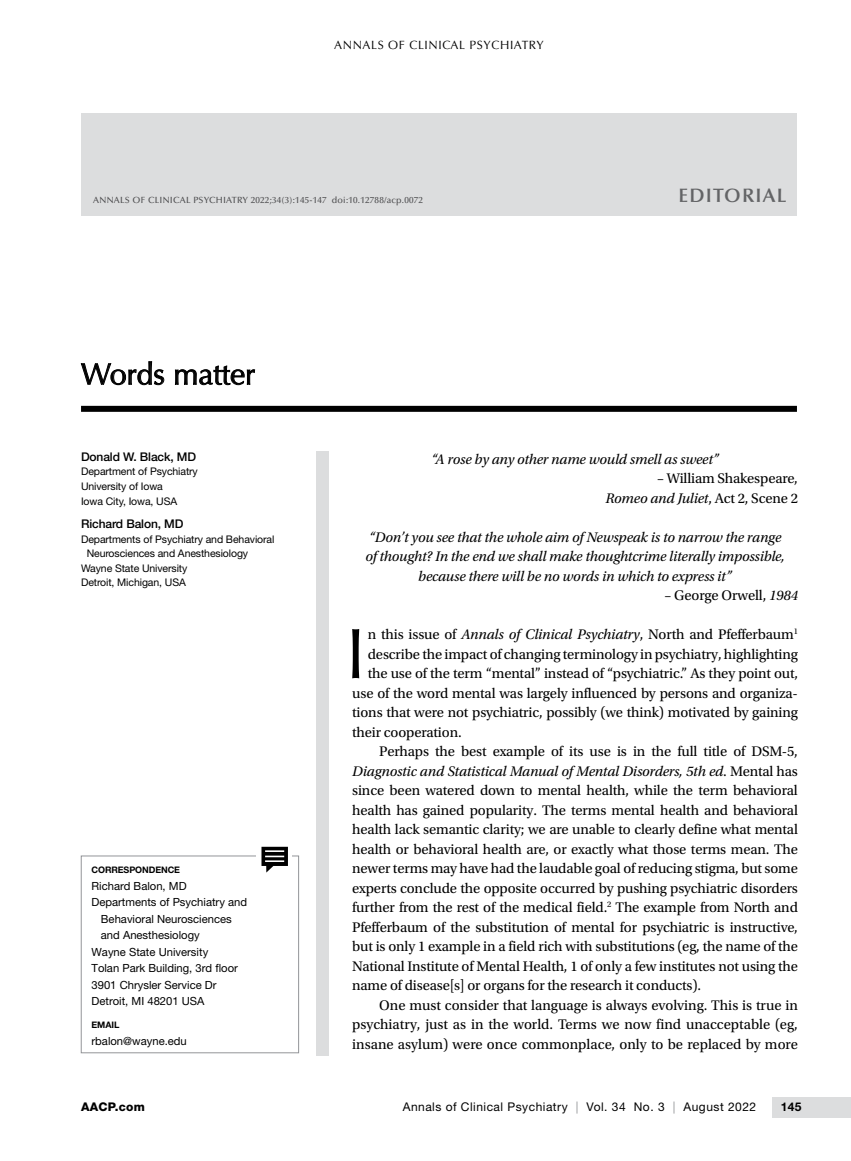
<style>
.page{position:relative;width:851px;height:1161px;background:#fff}
.page>*{position:absolute;margin:0;border:0;box-sizing:border-box;transform-origin:0 0}
.body_drop_cap{font:71.55px "Optima LT Std";color:#000}
.t1{font:30px "Optima LT Std";color:#000}
.t2{font:600 19.5px "Optima LT Std";letter-spacing:.06em;color:#636466}
.body_indent{font:14.7px/19.5px "Utopia Std";letter-spacing:-.01em;color:#000;text-align:justify}
.body_drop_cap-2{font:14.7px "Utopia Std";letter-spacing:-.01em;color:#000}
.body{font:italic 14.7px/19.5px "Utopia Std";letter-spacing:-.01em;color:#000;text-align:center}
.body-2{font:14.7px "Utopia Std";letter-spacing:-.01em;color:#000}
.t3{font:12px "Helvetica Neue LT Std";letter-spacing:.04em;color:#000}
.bbody_byline{font:500 12px "Helvetica Neue LT Std";letter-spacing:-.01em;color:#000}
.t4{font:12px "Optima LT Std";letter-spacing:.05em;color:#000}
.t5{font:800 12px "Helvetica Neue LT Std";letter-spacing:.02em;color:#000}
.t6{font:700 12px "Helvetica Neue LT Std";color:#000}
.body_corres{font:11.25px "Helvetica Neue LT Std";color:#000}
.body_af{font:10.5px/14.7px "Helvetica Neue LT Std";letter-spacing:-.01em;color:#000}
.t7{font:500 9px "Optima LT Std";letter-spacing:.025em;color:#4d4d4f}
.bbody_corres_hed{font:700 9px "Helvetica Neue LT Std";letter-spacing:-.01em;color:#000}
.s1{font-style:normal}
.s2{font-style:italic}
.s3{color:#939598}
</style>
<div class="page">
<div style="left:81px;top:113px;width:715px;height:103px;background:#dcddde"></div>
<div style="left:772px;top:1097px;width:78px;height:21px;background:#dcddde"></div>
<div style="left:81px;top:406px;width:715px;height:6px;background:#000"></div>
<svg style="left:81px;top:361px;width:83px;height:24px"></svg>
<svg style="left:175px;top:366px;width:80px;height:19px"></svg>
<div style="left:316px;top:451px;width:12px;height:602px;background:#dcddde"></div>
<div style="left:81px;top:856px;width:218px;height:197px;border:1px solid #939598"></div>
<div style="left:256px;top:853px;width:36px;height:6px;background:#fff"></div>
<svg style="left:261px;top:847px;width:27px;height:26px"></svg>
<p class="t4" style="left:334px;top:38px;width:211px">ANNALS OF CLINICAL PSYCHIATRY</p>
<p class="t7" style="left:93px;top:195px;width:331px">ANNALS OF CLINICAL PSYCHIATRY 2022;34(3):145-147 doi:10.12788/acp.0072</p>
<h3 class="t2" style="left:678px;top:184px;width:109px">EDITORIAL</h3>
<p class="t1" style="left:81px;top:357px;width:175px">Words matter</p>
<p class="bbody_byline" style="left:81px;top:449px;width:116px">Donald W. Black, MD</p>
<p class="body_af" style="left:81px;top:464px;width:118px">Department of Psychiatry<br>University of Iowa<br>Iowa City, Iowa, USA</p>
<p class="bbody_byline" style="left:81px;top:517px;width:104px">Richard Balon, MD</p>
<p class="body_af" style="left:81px;top:531px;width:195px">Departments of Psychiatry and Behavioral</p>
<p class="body_af" style="left:87px;top:546px;width:163px">Neurosciences and Anesthesiology</p>
<p class="body_af" style="left:81px;top:561px;width:108px">Wayne State University</p>
<p class="body_af" style="left:81px;top:575px;width:106px">Detroit, Michigan, USA</p>
<p class="bbody_corres_hed" style="left:92px;top:864px;width:90px">CORRESPONDENCE</p>
<p class="body_corres" style="left:92px;top:879px;width:97px">Richard Balon, MD</p>
<p class="body_corres" style="left:92px;top:895px;width:157px">Departments of Psychiatry and</p>
<p class="body_corres" style="left:101px;top:912px;width:132px">Behavioral Neurosciences</p>
<p class="body_corres" style="left:101px;top:928px;width:100px">and Anesthesiology</p>
<p class="body_corres" style="left:92px;top:945px;width:118px">Wayne State University</p>
<p class="body_corres" style="left:92px;top:961px;width:148px">Tolan Park Building, 3rd floor</p>
<p class="body_corres" style="left:92px;top:978px;width:127px">3901 Chrysler Service Dr</p>
<p class="body_corres" style="left:92px;top:994px;width:114px">Detroit, MI 48201 USA</p>
<p class="bbody_corres_hed" style="left:92px;top:1020px;width:29px">EMAIL</p>
<p class="body_corres" style="left:92px;top:1034px;width:97px">rbalon@wayne.edu</p>
<p class="body" style="left:431px;top:449px;width:289px">“A rose by any other name would smell as sweet”</p>
<p class="body-2" style="left:657px;top:470px;width:142px">– William Shakespeare,</p>
<p class="body" style="left:605px;top:488px;width:194px">Romeo and Juliet<span class="s1">, Act 2, Scene 2</span></p>
<p class="body" style="left:365px;top:527px;width:421px">“Don’t you see that the whole aim of Newspeak is to narrow the range of thought? In the end we shall make thoughtcrime literally impossible, because there will be no words in which to express it”</p>
<p class="body-2" style="left:664px;top:587px;width:135px">– George Orwell, <span class="s2">1984</span></p>
<p class="body_drop_cap" style="left:346px;top:612px;width:21px">I</p>
<p class="body_drop_cap-2" style="left:368px;top:626px;width:431px">n this issue of <span class="s2">Annals of Clinical Psychiatry</span>, North and Pfefferbaum<sup>1</sup></p>
<p class="body_drop_cap-2" style="left:368px;top:646px;width:431px">describe the impact of changing terminology in psychiatry, highlighting</p>
<p class="body_drop_cap-2" style="left:368px;top:665px;width:431px">the use of the term “mental” instead of “psychiatric.” As they point out,</p>
<p class="body_drop_cap-2" style="left:352px;top:685px;width:447px">use of the word mental was largely influenced by persons and organiza-</p>
<p class="body_drop_cap-2" style="left:352px;top:704px;width:447px">tions that were not psychiatric, possibly (we think) motivated by gaining</p>
<p class="body_drop_cap-2" style="left:352px;top:724px;width:111px">their cooperation.</p>
<p class="body_indent" style="left:352px;top:742px;width:447px;text-indent:27px">Perhaps the best example of its use is in the full title of DSM-5, <span class="s2">Diagnostic and Statistical Manual of Mental Disorders, 5th ed</span>. Mental has since been watered down to mental health, while the term behavioral health has gained popularity. The terms mental health and behavioral health lack semantic clarity; we are unable to clearly define what mental health or behavioral health are, or exactly what those terms mean. The newer terms may have had the laudable goal of reducing stigma, but some experts conclude the opposite occurred by pushing psychiatric disorders further from the rest of the medical field.<sup>2</sup> The example from North and Pfefferbaum of the substitution of mental for psychiatric is instructive, but is only 1 example in a field rich with substitutions (eg, the name of the National Institute of Mental Health, 1 of only a few institutes not using the name of disease[s] or organs for the research it conducts).</p>
<p class="body_indent" style="left:352px;top:995px;width:447px;text-indent:27px">One must consider that language is always evolving. This is true in psychiatry, just as in the world. Terms we now find unacceptable (eg, insane asylum) were once commonplace, only to be replaced by more</p>
<p class="t5" style="left:81px;top:1100px;width:65px">AACP.com</p>
<p class="t3" style="left:403px;top:1100px;width:355px">Annals of Clinical Psychiatry <span class="s3">|</span> Vol. 34 No. 3 <span class="s3">|</span> August 2022</p>
<p class="t6" style="left:780px;top:1099px;width:22px">145</p>
</div>
